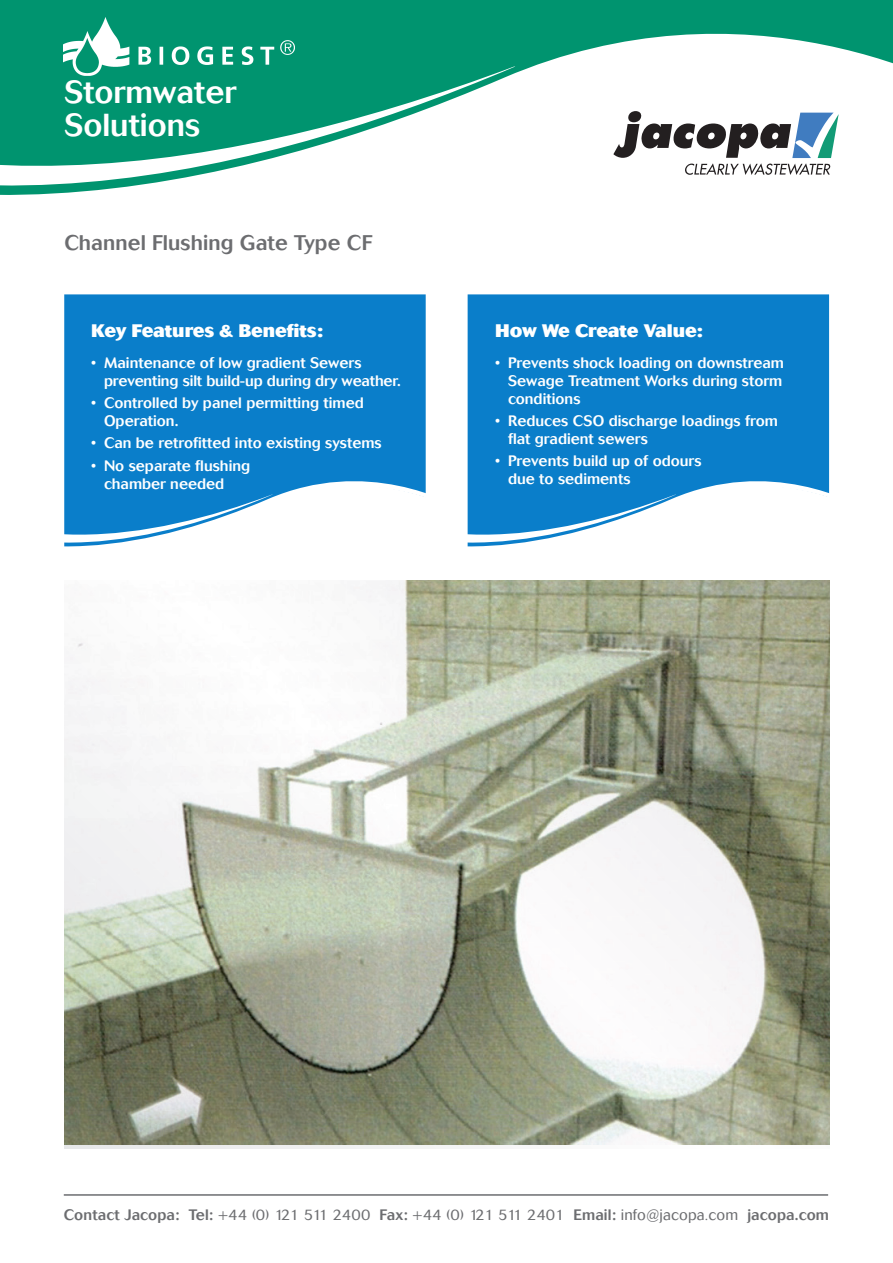
<style>
.page{position:relative;width:893px;height:1263px;background:#fff}
.page>*{position:absolute;margin:0;border:0;box-sizing:border-box;transform-origin:0 0}
.Sub_Head{font:500 31.5px/33px "Cosmos";color:#fff}
.Sub_Head-2{font:500 21px "Cosmos";letter-spacing:.005em;color:#6c6d70}
.Box_Header{font:800 18px "Cosmos";color:#fff}
.Box_Bullet{font:500 15px/18px "Cosmos";color:#fff}
.t1{font:300 15px "Cosmos";letter-spacing:.01em;color:#6c6d70}
.s1{font-weight:500}
</style>
<div class="page">
<svg style="left:0;top:0;width:893px;height:195px;fill:#00946f"></svg>
<div style="left:588px;top:95px;width:305px;height:105px;background:#fff"></div>
<svg style="left:613px;top:111px;width:226px;height:64px"></svg>
<hr style="left:64px;top:1194px;width:764px;height:2px;background:#6c6d70">
<div style="left:468px;top:294px;width:361px;height:176px;background:#0a7eca"></div>
<svg style="left:467px;top:470px;width:362px;height:77px"></svg>
<div style="left:64px;top:294px;width:362px;height:176px;background:#0a7eca"></div>
<svg style="left:64px;top:470px;width:362px;height:77px"></svg>
<img style="left:64px;top:580px;width:765px;height:564px">
<img style="left:64px;top:17px;width:231px;height:59px">
<p class="Sub_Head" style="left:64px;top:76px;width:173px">Stormwater<br>Solutions</p>
<p class="Sub_Head-2" style="left:64px;top:230px;width:309px">Channel Flushing Gate Type CF</p>
<p class="Box_Header" style="left:91px;top:320px;width:233px">Key Features &amp; Benefits:</p>
<p class="Box_Bullet" style="left:104px;top:354px;width:298px;text-indent:-13px">• Maintenance of low gradient Sewers preventing silt build-up during dry weather.</p>
<p class="Box_Bullet" style="left:104px;top:394px;width:261px;text-indent:-13px">• Controlled by panel permitting timed<br>Operation.</p>
<p class="Box_Bullet" style="left:91px;top:434px;width:292px">• Can be retrofitted into existing systems</p>
<p class="Box_Bullet" style="left:104px;top:457px;width:148px;text-indent:-13px">• No separate flushing chamber needed</p>
<p class="Box_Header" style="left:495px;top:320px;width:209px">How We Create Value:</p>
<p class="Box_Bullet" style="left:508px;top:354px;width:278px;text-indent:-13px">• Prevents shock loading on downstream<br>Sewage Treatment Works during storm conditions</p>
<p class="Box_Bullet" style="left:508px;top:412px;width:271px;text-indent:-13px">• Reduces CSO discharge loadings from flat gradient sewers</p>
<p class="Box_Bullet" style="left:508px;top:452px;width:195px;text-indent:-13px">• Prevents build up of odours due to sediments</p>
<p class="t1" style="left:64px;top:1206px;width:767px"><span class="s1">Contact Jacopa: Tel:</span> +44 (0) 121 511 2400 <span class="s1">Fax:</span> +44 (0) 121 511 2401 <span class="s1">Email:</span> info@jacopa.com <span class="s1">jacopa.com</span></p>
</div>
